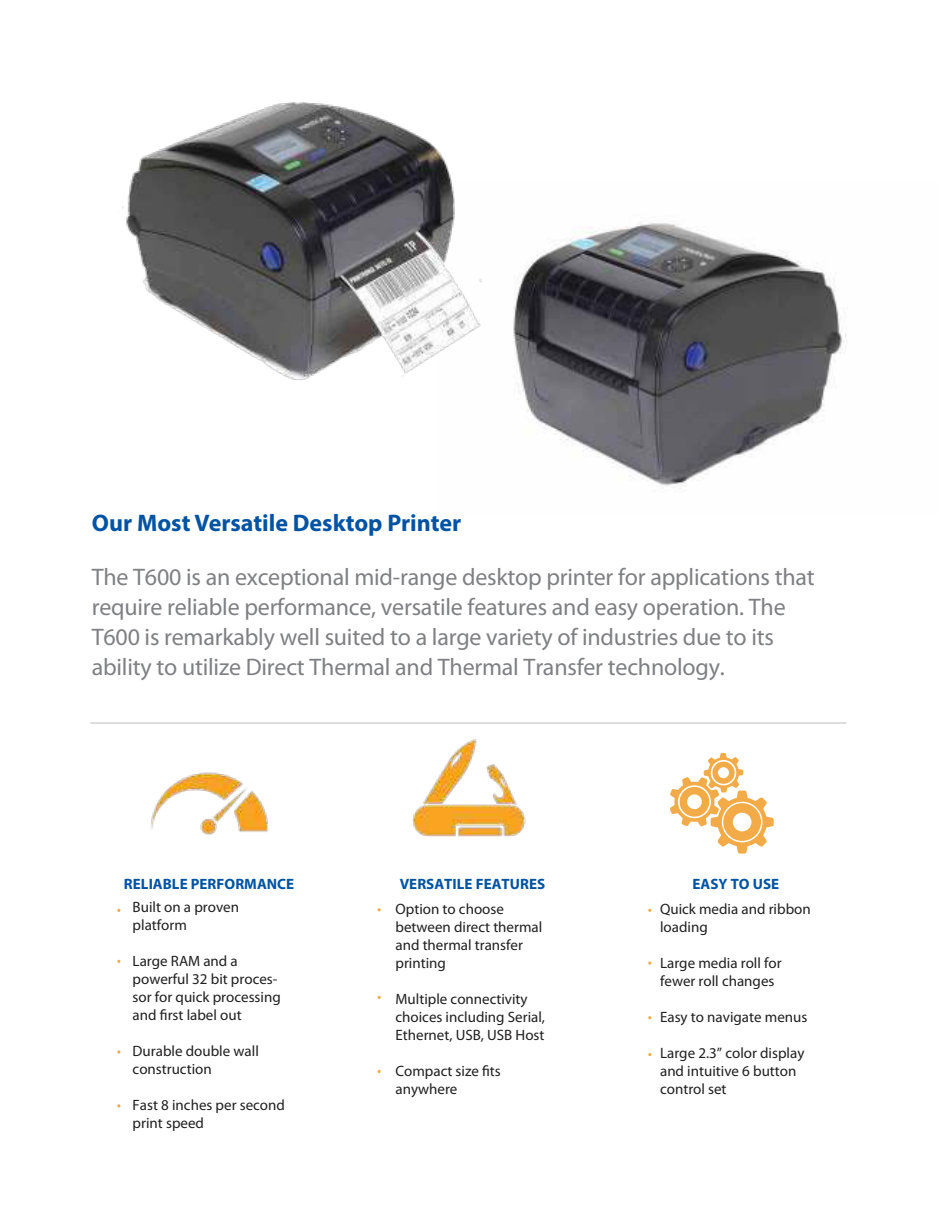
<style>
.page{position:relative;width:945px;height:1215px;background:#fff}
.page>*{position:absolute;margin:0;border:0;box-sizing:border-box;transform-origin:0 0}
.t1{font:24px/30px "Myriad Pro";letter-spacing:-.01em;color:#7f8083}
.t2{font:700 24px "Myriad Pro";color:#0053a4}
.t3{font:15px/18px "Myriad Pro";color:#211f1f}
.t4{font:700 15px "Myriad Pro";letter-spacing:.005em;color:#0053a4}
</style>
<div class="page">
<hr style="left:90px;top:723px;width:756px;height:1px;background:#babcc0">
<svg style="left:117px;top:909px;width:4px;height:3px"></svg>
<svg style="left:117px;top:960px;width:4px;height:3px"></svg>
<svg style="left:117px;top:1050px;width:4px;height:4px"></svg>
<svg style="left:670px;top:753px;width:104px;height:101px"></svg>
<img style="left:513px;top:222px;width:333px;height:267px">
<img style="left:122px;top:102px;width:360px;height:278px">
<img style="left:412px;top:739px;width:114px;height:97px">
<img style="left:150px;top:772px;width:118px;height:63px">
<h1 class="t2" style="left:92px;top:513px;width:371px">Our Most Versatile Desktop Printer</h1>
<p class="t1" style="left:92px;top:564px;width:725px">The T600 is an exceptional mid-range desktop printer for applications that require reliable performance, versatile features and easy operation. The T600 is remarkably well suited to a large variety of industries due to its ability to utilize Direct Thermal and Thermal Transfer technology.</p>
<p class="t4" style="left:124px;top:879px;width:172px">RELIABLE PERFORMANCE</p>
<p class="t4" style="left:400px;top:879px;width:147px">VERSATILE FEATURES</p>
<p class="t4" style="left:692px;top:879px;width:88px">EASY TO USE</p>
<p class="t3" style="left:133px;top:900px;width:108px">Built on a proven platform</p>
<p class="t3" style="left:133px;top:954px;width:150px">Large RAM and a powerful 32 bit proces&shy;sor for quick processing and first label out</p>
<p class="t3" style="left:133px;top:1044px;width:128px">Durable double wall construction</p>
<p class="t3" style="left:133px;top:1098px;width:154px">Fast 8 inches per second print speed</p>
<p class="t3" style="left:396px;top:901px;width:148px">Option to choose between direct thermal and thermal transfer printing</p>
<p class="t3" style="left:396px;top:991px;width:151px">Multiple connectivity choices including Serial,<br>Ethernet, USB, USB Host</p>
<p class="t3" style="left:396px;top:1063px;width:107px">Compact size fits anywhere</p>
<p class="t3" style="left:660px;top:901px;width:152px">Quick media and ribbon loading</p>
<p class="t3" style="left:660px;top:955px;width:123px">Large media roll for fewer roll changes</p>
<p class="t3" style="left:660px;top:1009px;width:149px">Easy to navigate menus</p>
<p class="t3" style="left:660px;top:1045px;width:146px">Large 2.3” color display and intuitive 6 button control set</p>
</div>
